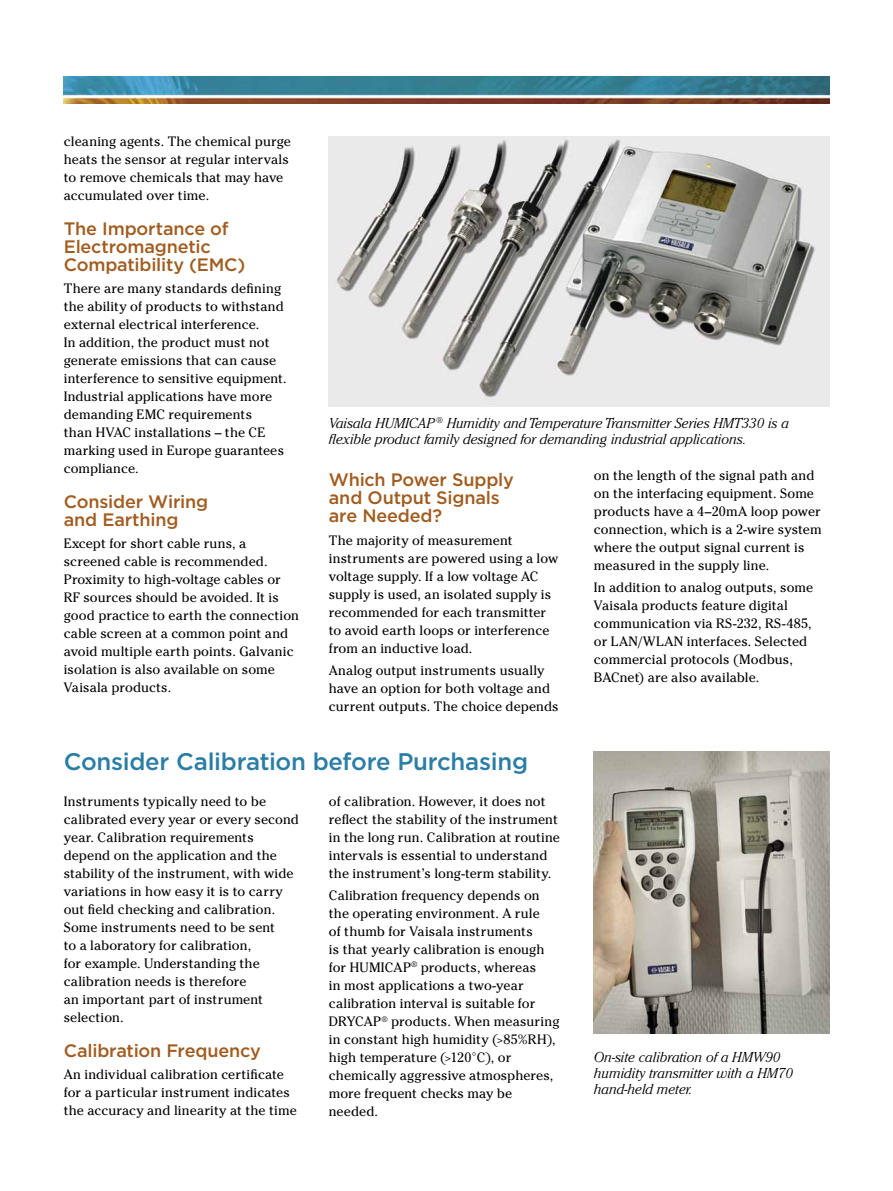
<style>
.page{position:relative;width:893px;height:1191px;background:#fff}
.page>*{position:absolute;margin:0;border:0;box-sizing:border-box;transform-origin:0 0}
.t1{font:500 24px "Gotham";letter-spacing:-.015em;color:#2a7da5}
.t2{font:500 18px/18px "Gotham";letter-spacing:-.01em;color:#a15c1f}
.t3{font:italic 300 14.25px/15.8px "Cheltenham Std";color:#000}
.t4{font:13.5px/18px "Cheltenham Std";letter-spacing:.005em;color:#000}
</style>
<div class="page">
<img style="left:64px;top:77px;width:765px;height:27px">
<img style="left:329px;top:136px;width:500px;height:270px">
<img style="left:594px;top:751px;width:235px;height:282px">
<p class="t4" style="left:64px;top:132px;width:229px">cleaning agents. The chemical purge heats the sensor at regular intervals to remove chemicals that may have accumulated over time.</p>
<h2 class="t2" style="left:64px;top:219px;width:183px">The Importance of<br>Electromagnetic<br>Compatibility (EMC)</h2>
<p class="t4" style="left:64px;top:279px;width:224px">There are many standards defining the ability of products to withstand external electrical interference.<br>In addition, the product must not generate emissions that can cause interference to sensitive equipment.<br>Industrial applications have more demanding EMC requirements<br>than HVAC installations – the CE marking used in Europe guarantees compliance.</p>
<h2 class="t2" style="left:64px;top:492px;width:146px">Consider Wiring and Earthing</h2>
<p class="t4" style="left:64px;top:535px;width:237px">Except for short cable runs, a screened cable is recommended.<br>Proximity to high-voltage cables or<br>RF sources should be avoided. It is good practice to earth the connection cable screen at a common point and avoid multiple earth points. Galvanic isolation is also available on some<br>Vaisala products.</p>
<p class="t3" style="left:329px;top:415px;width:461px">Vaisala HUMICAP <sup>®</sup> Humidity and Temperature Transmitter Series HMT330 is a flexible product family designed for demanding industrial applications.</p>
<h2 class="t2" style="left:329px;top:471px;width:186px">Which Power Supply and Output Signals are Needed?</h2>
<p class="t4" style="left:329px;top:531px;width:231px">The majority of measurement instruments are powered using a low voltage supply. If a low voltage AC supply is used, an isolated supply is recommended for each transmitter to avoid earth loops or interference from an inductive load.</p>
<p class="t4" style="left:329px;top:661px;width:231px">Analog output instruments usually have an option for both voltage and current outputs. The choice depends</p>
<p class="t4" style="left:594px;top:466px;width:229px">on the length of the signal path and on the interfacing equipment. Some products have a 4–20mA loop power connection, which is a 2-wire system where the output signal current is measured in the supply line.</p>
<p class="t4" style="left:594px;top:579px;width:221px">In addition to analog outputs, some Vaisala products feature digital communication via RS-232, RS-485, or LAN/WLAN interfaces. Selected commercial protocols (Modbus, BACnet) are also available.</p>
<h1 class="t1" style="left:64px;top:746px;width:466px">Consider Calibration before Purchasing</h1>
<p class="t4" style="left:64px;top:792px;width:237px">Instruments typically need to be calibrated every year or every second year. Calibration requirements depend on the application and the stability of the instrument, with wide variations in how easy it is to carry out field checking and calibration.<br>Some instruments need to be sent<br>to a laboratory for calibration,<br>for example. Understanding the calibration needs is therefore<br>an important part of instrument selection.</p>
<h2 class="t2" style="left:64px;top:1041px;width:199px">Calibration Frequency</h2>
<p class="t4" style="left:64px;top:1065px;width:234px">An individual calibration certificate for a particular instrument indicates the accuracy and linearity at the time</p>
<p class="t4" style="left:329px;top:792px;width:233px">of calibration. However, it does not reflect the stability of the instrument in the long run. Calibration at routine intervals is essential to understand the instrument’s long-term stability.</p>
<p class="t4" style="left:329px;top:886px;width:232px">Calibration frequency depends on the operating environment. A rule<br>of thumb for Vaisala instruments<br>is that yearly calibration is enough for HUMICAP<sup>®</sup> products, whereas<br>in most applications a two-year calibration interval is suitable for<br>DRYCAP<sup>®</sup> products. When measuring in constant high humidity (&gt;85%RH), high temperature (&gt;120°C), or chemically aggressive atmospheres, more frequent checks may be needed.</p>
<p class="t3" style="left:594px;top:1049px;width:200px">On-site calibration of a HMW90 humidity transmitter with a HM70 hand-held meter.</p>
</div>
